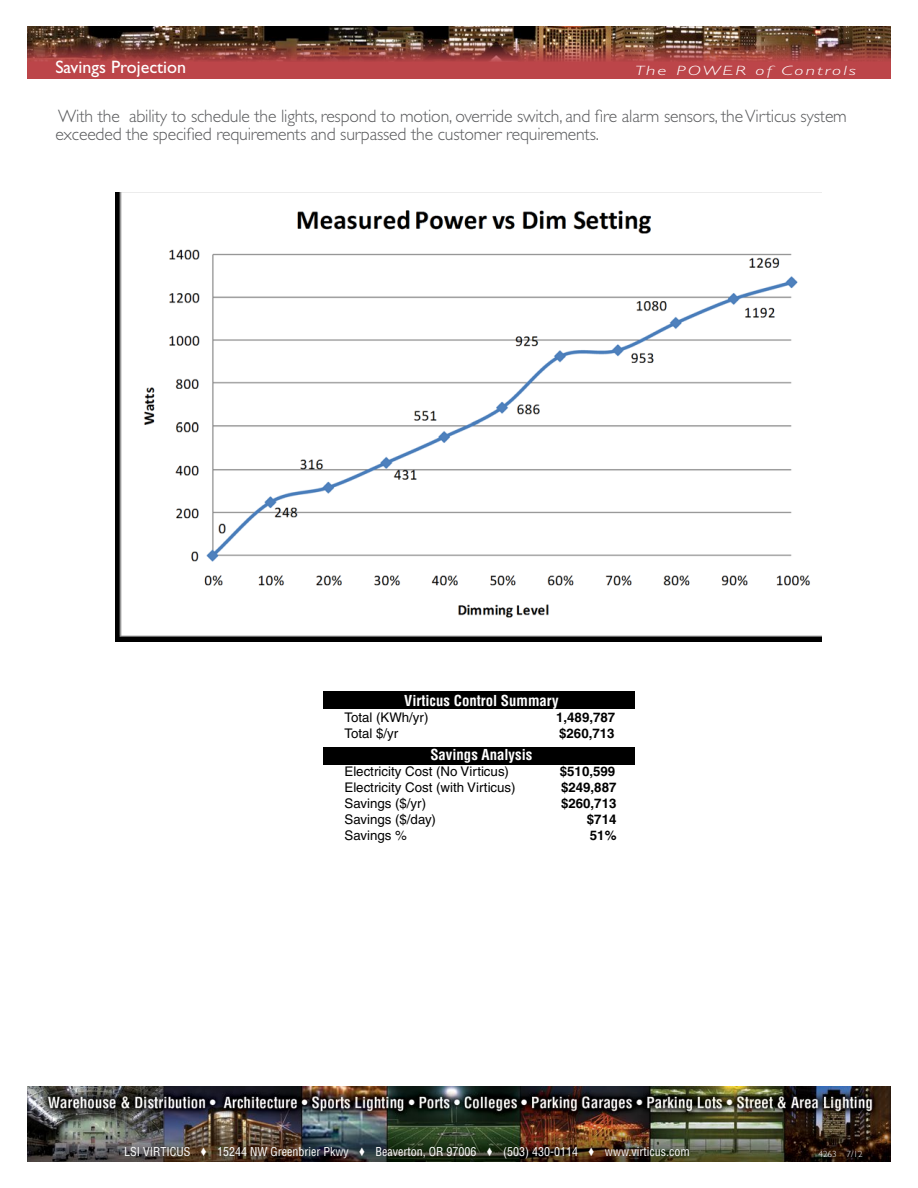
<style>
.page{position:relative;width:918px;height:1188px;background:#fff}
.page>*{position:absolute;margin:0;border:0;box-sizing:border-box;transform-origin:0 0}
.t1{font:300 18px/18px "Gill Sans";letter-spacing:-.01em;color:#58595b}
.t2{font:18px "Gill Sans";color:#fff}
.t3{font:700 condensed 14.7px "Helvetica";color:#fff}
.t4{font:italic 300 13.5px "Gill Sans";letter-spacing:.1em;color:#fff;scale:1.5 1}
.t5{font:13.35px "Helvetica";color:#000}
.t6{font:700 13.35px "Helvetica";color:#000}
.t7{font:condensed 12px "Helvetica";color:#fff}
.t8{font:300 9px "Gill Sans";color:#fff}
</style>
<div class="page">
<img style="left:27px;top:1086px;width:864px;height:75px">
<div style="left:27px;top:27px;width:864px;height:52px;background:#bc4549"></div>
<img style="left:27px;top:27px;width:864px;height:34px">
<div style="left:323px;top:692px;width:311px;height:17px;background:#000"></div>
<div style="left:323px;top:747px;width:311px;height:17px;background:#000"></div>
<img style="left:116px;top:192px;width:705px;height:450px">
<p class="t2" style="left:55px;top:57px;width:132px">Savings Projection</p>
<p class="t4" style="left:635px;top:63px;width:149px">The POWER of Controls</p>
<p class="t1" style="left:55px;top:107px;width:793px">With the ability to schedule the lights, respond to motion, override switch, and fire alarm sensors, the Virticus system exceeded the specified requirements and surpassed the customer requirements.</p>
<p class="t3" style="left:404px;top:692px;width:156px">Virticus Control Summary</p>
<p class="t5" style="left:344px;top:710px;width:85px">Total (KWh/yr)</p>
<p class="t6" style="left:556px;top:709px;width:61px">1,489,787</p>
<p class="t5" style="left:344px;top:726px;width:55px">Total $/yr</p>
<p class="t6" style="left:559px;top:725px;width:57px">$260,713</p>
<p class="t3" style="left:430px;top:746px;width:104px">Savings Analysis</p>
<p class="t5" style="left:344px;top:764px;width:166px">Electricity Cost (No Virticus)</p>
<p class="t6" style="left:560px;top:763px;width:57px">$510,599</p>
<p class="t5" style="left:344px;top:780px;width:173px">Electricity Cost (with Virticus)</p>
<p class="t6" style="left:561px;top:779px;width:57px">$249,887</p>
<p class="t5" style="left:344px;top:796px;width:83px">Savings ($/yr)</p>
<p class="t6" style="left:561px;top:795px;width:57px">$260,713</p>
<p class="t5" style="left:344px;top:812px;width:93px">Savings ($/day)</p>
<p class="t6" style="left:587px;top:811px;width:31px">$714</p>
<p class="t5" style="left:344px;top:828px;width:64px">Savings %</p>
<p class="t6" style="left:590px;top:827px;width:28px">51%</p>
<p class="t7" style="left:124px;top:1144px;width:567px">LSI VIRTICUS ♦ 15244 NW Greenbrier Pkwy ♦ Beaverton, OR 97006 ♦ (503) 430-0114 ♦ www.virticus.com</p>
<p class="t8" style="left:819px;top:1149px;width:46px">4263 7/12</p>
</div>
